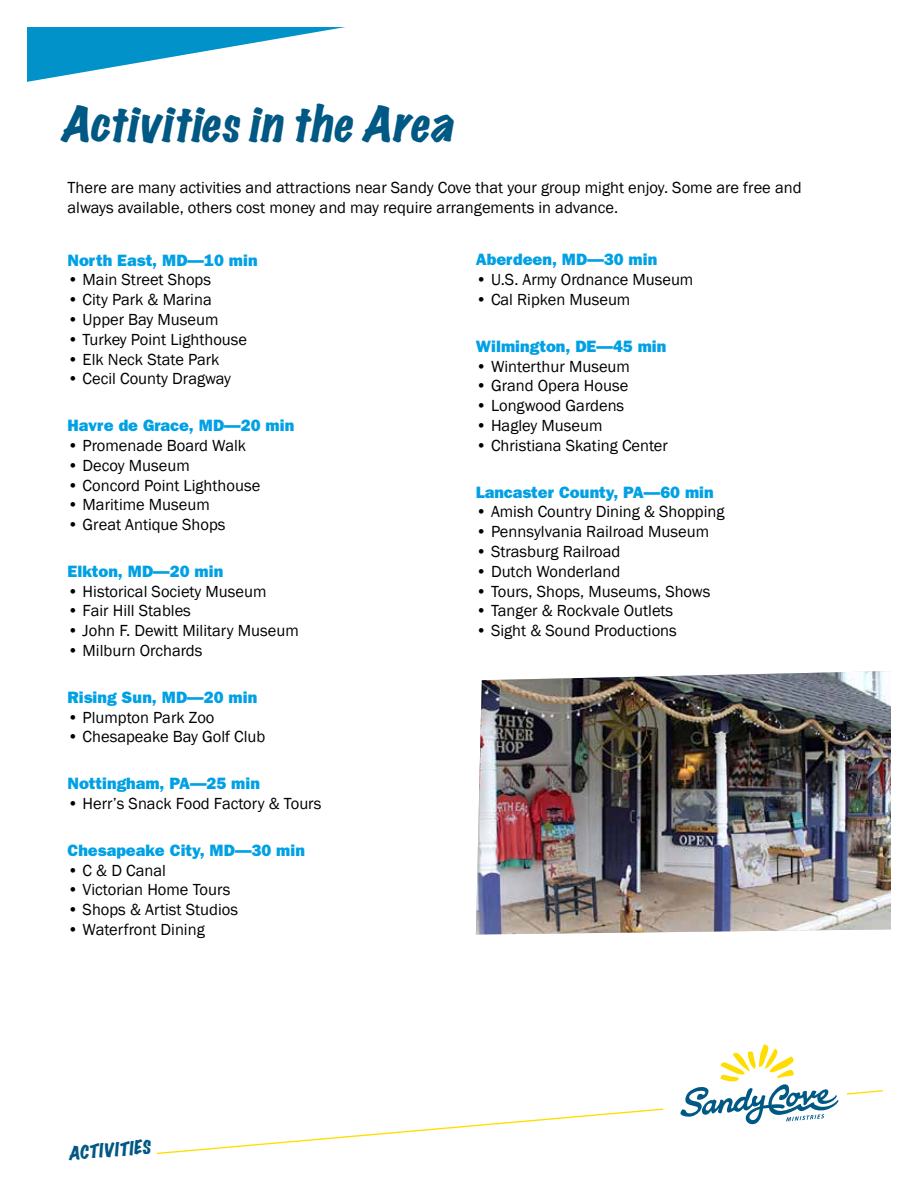
<style>
.page{position:relative;width:918px;height:1188px;background:#fff}
.page>*{position:absolute;margin:0;border:0;box-sizing:border-box;transform-origin:0 0}
.t1{font:italic expanded 44.1px "Marker Felt";color:#005884}
.t2{font:italic expanded 16.8px "Marker Felt";color:#005884}
.t3{font:16.5px/19.8px "Franklin Gothic";color:#000}
.t4{font:800 16.5px "Franklin Gothic";color:#00a1e4}
</style>
<div class="page">
<img style="left:476px;top:671px;width:415px;height:264px">
<svg style="left:27px;top:27px;width:318px;height:55px"></svg>
<svg style="left:157px;top:1108px;width:507px;height:47px"></svg>
<svg style="left:680px;top:1044px;width:158px;height:81px"></svg>
<svg style="left:846px;top:1090px;width:37px;height:5px"></svg>
<h1 class="t1" style="left:60px;top:89px;width:406px">ActivitiesintheArea</h1>
<p class="t3" style="left:68px;top:178px;width:736px">There are many activities and attractions near Sandy Cove that your group might enjoy. Some are free and always available, others cost money and may require arrangements in advance.</p>
<p class="t4" style="left:68px;top:250px;width:192px">North East, MD—10 min</p>
<p class="t3" style="left:68px;top:270px;width:145px">• Main Street Shops</p>
<p class="t3" style="left:68px;top:290px;width:146px">• City Park &amp; Marina</p>
<p class="t3" style="left:68px;top:310px;width:153px">• Upper Bay Museum</p>
<p class="t3" style="left:68px;top:330px;width:181px">• Turkey Point Lighthouse</p>
<p class="t3" style="left:68px;top:349px;width:154px">• Elk Neck State Park</p>
<p class="t3" style="left:68px;top:369px;width:165px">• Cecil County Dragway</p>
<p class="t4" style="left:68px;top:416px;width:228px">Havre de Grace, MD—20 min</p>
<p class="t3" style="left:68px;top:436px;width:180px">• Promenade Board Walk</p>
<p class="t3" style="left:68px;top:456px;width:124px">• Decoy Museum</p>
<p class="t3" style="left:68px;top:475px;width:194px">• Concord Point Lighthouse</p>
<p class="t3" style="left:68px;top:495px;width:144px">• Maritime Museum</p>
<p class="t3" style="left:68px;top:515px;width:160px">• Great Antique Shops</p>
<p class="t4" style="left:68px;top:562px;width:157px">Elkton, MD—20 min</p>
<p class="t3" style="left:68px;top:582px;width:201px">• Historical Society Museum</p>
<p class="t3" style="left:68px;top:601px;width:125px">• Fair Hill Stables</p>
<p class="t3" style="left:68px;top:621px;width:233px">• John F. Dewitt Military Museum</p>
<p class="t3" style="left:68px;top:641px;width:137px">• Milburn Orchards</p>
<p class="t4" style="left:68px;top:688px;width:191px">Rising Sun, MD—20 min</p>
<p class="t3" style="left:68px;top:708px;width:149px">• Plumpton Park Zoo</p>
<p class="t3" style="left:68px;top:727px;width:199px">• Chesapeake Bay Golf Club</p>
<p class="t4" style="left:68px;top:774px;width:194px">Nottingham, PA—25 min</p>
<p class="t3" style="left:68px;top:794px;width:255px">• Herr’s Snack Food Factory &amp; Tours</p>
<p class="t4" style="left:68px;top:841px;width:239px">Chesapeake City, MD—30 min</p>
<p class="t3" style="left:68px;top:861px;width:100px">• C &amp; D Canal</p>
<p class="t3" style="left:68px;top:880px;width:164px">• Victorian Home Tours</p>
<p class="t3" style="left:68px;top:900px;width:172px">• Shops &amp; Artist Studios</p>
<p class="t3" style="left:68px;top:920px;width:139px">• Waterfront Dining</p>
<p class="t4" style="left:476px;top:250px;width:183px">Aberdeen, MD—30 min</p>
<p class="t3" style="left:476px;top:270px;width:219px">• U.S. Army Ordnance Museum</p>
<p class="t3" style="left:476px;top:290px;width:156px">• Cal Ripken Museum</p>
<p class="t4" style="left:476px;top:337px;width:192px">Wilmington, DE—45 min</p>
<p class="t3" style="left:476px;top:357px;width:156px">• Winterthur Museum</p>
<p class="t3" style="left:476px;top:376px;width:154px">• Grand Opera House</p>
<p class="t3" style="left:476px;top:396px;width:150px">• Longwood Gardens</p>
<p class="t3" style="left:476px;top:416px;width:128px">• Hagley Museum</p>
<p class="t3" style="left:476px;top:436px;width:194px">• Christiana Skating Center</p>
<p class="t4" style="left:476px;top:482px;width:239px">Lancaster County, PA—60 min</p>
<p class="t3" style="left:476px;top:502px;width:250px">• Amish Country Dining &amp; Shopping</p>
<p class="t3" style="left:476px;top:522px;width:235px">• Pennsylvania Railroad Museum</p>
<p class="t3" style="left:476px;top:542px;width:146px">• Strasburg Railroad</p>
<p class="t3" style="left:476px;top:562px;width:146px">• Dutch Wonderland</p>
<p class="t3" style="left:476px;top:582px;width:236px">• Tours, Shops, Museums, Shows</p>
<p class="t3" style="left:476px;top:601px;width:199px">• Tanger &amp; Rockvale Outlets</p>
<p class="t3" style="left:476px;top:621px;width:203px">• Sight &amp; Sound Productions</p>
<p class="t2" style="left:67px;top:1140px;width:84px;rotate:-5deg">ACTIVITIES</p>
</div>
